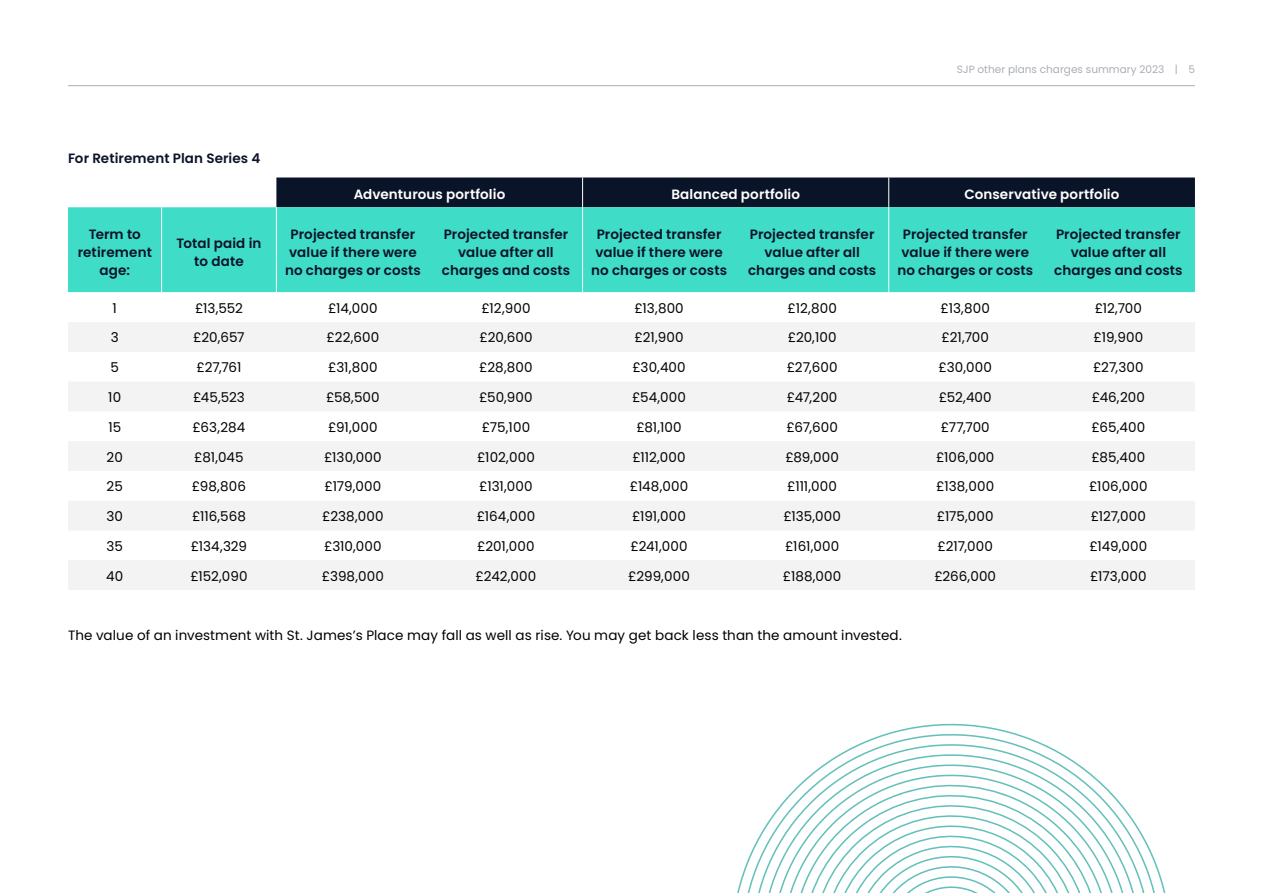
<style>
.page{position:relative;width:1263px;height:893px;background:#fff}
.page>*{position:absolute;margin:0;border:0;box-sizing:border-box;transform-origin:0 0}
.t1{font:13.5px "Poppins";letter-spacing:.005em;color:#000}
.t2{font:600 13.5px/18px "Poppins";letter-spacing:.01em;color:#0a1428;text-align:center}
.t3{font:600 13.5px "Poppins";letter-spacing:.01em;color:#fff}
.t4{font:10.5px "Poppins";color:#a9adb5}
</style>
<div class="page">
<hr style="left:68px;top:85px;width:1127px;height:1px;background:#a9adb5">
<div style="left:276px;top:177px;width:919px;height:30px;background:#0a1428"></div>
<div style="left:68px;top:207px;width:1127px;height:85px;background:#3fdcc8"></div>
<svg style="left:68px;top:322px;width:1127px;height:268px;fill:#f3f3f4"></svg>
<hr style="left:582px;top:177px;width:1px;height:30px;background:#fff">
<hr style="left:888px;top:177px;width:1px;height:30px;background:#fff">
<hr style="left:161px;top:207px;width:1px;height:85px;background:#fff">
<hr style="left:582px;top:207px;width:1px;height:85px;background:#fff">
<hr style="left:888px;top:207px;width:1px;height:85px;background:#fff">
<hr style="left:276px;top:207px;width:1px;height:85px;background:#fff">
<svg style="left:737px;top:723px;width:429px;height:170px"></svg>
<p class="t2" style="left:68px;top:149px;width:194px">For Retirement Plan Series 4</p>
<p class="t4" style="left:957px;top:64px;width:239px">SJP other plans charges summary 2023 | 5</p>
<p class="t3" style="left:354px;top:187px;width:153px">Adventurous portfolio</p>
<p class="t3" style="left:671px;top:187px;width:130px">Balanced portfolio</p>
<p class="t3" style="left:964px;top:187px;width:157px">Conservative portfolio</p>
<p class="t2" style="left:78px;top:225px;width:76px">Term to retirement age:</p>
<p class="t2" style="left:177px;top:234px;width:86px">Total paid in to date</p>
<p class="t2" style="left:285px;top:225px;width:137px">Projected transfer value if there were no charges or costs</p>
<p class="t2" style="left:442px;top:225px;width:130px">Projected transfer value after all charges and costs</p>
<p class="t2" style="left:591px;top:225px;width:137px">Projected transfer value if there were no charges or costs</p>
<p class="t2" style="left:748px;top:225px;width:130px">Projected transfer value after all charges and costs</p>
<p class="t2" style="left:897px;top:225px;width:137px">Projected transfer value if there were no charges or costs</p>
<p class="t2" style="left:1054px;top:225px;width:130px">Projected transfer value after all charges and costs</p>
<p class="t1" style="left:113px;top:300px;width:6px">1</p>
<p class="t1" style="left:195px;top:300px;width:49px">£13,552</p>
<p class="t1" style="left:328px;top:300px;width:51px">£14,000</p>
<p class="t1" style="left:481px;top:300px;width:51px">£12,900</p>
<p class="t1" style="left:634px;top:300px;width:51px">£13,800</p>
<p class="t1" style="left:787px;top:300px;width:51px">£12,800</p>
<p class="t1" style="left:941px;top:300px;width:51px">£13,800</p>
<p class="t1" style="left:1095px;top:300px;width:49px">£12,700</p>
<p class="t1" style="left:111px;top:330px;width:9px">3</p>
<p class="t1" style="left:193px;top:330px;width:53px">£20,657</p>
<p class="t1" style="left:326px;top:330px;width:54px">£22,600</p>
<p class="t1" style="left:479px;top:330px;width:54px">£20,600</p>
<p class="t1" style="left:634px;top:330px;width:51px">£21,900</p>
<p class="t1" style="left:788px;top:330px;width:50px">£20,100</p>
<p class="t1" style="left:941px;top:330px;width:49px">£21,700</p>
<p class="t1" style="left:1093px;top:330px;width:51px">£19,900</p>
<p class="t1" style="left:111px;top:360px;width:10px">5</p>
<p class="t1" style="left:197px;top:360px;width:46px">£27,761</p>
<p class="t1" style="left:328px;top:360px;width:51px">£31,800</p>
<p class="t1" style="left:479px;top:360px;width:55px">£28,800</p>
<p class="t1" style="left:632px;top:360px;width:55px">£30,400</p>
<p class="t1" style="left:787px;top:360px;width:52px">£27,600</p>
<p class="t1" style="left:939px;top:360px;width:55px">£30,000</p>
<p class="t1" style="left:1093px;top:360px;width:52px">£27,300</p>
<p class="t1" style="left:108px;top:389px;width:14px">10</p>
<p class="t1" style="left:193px;top:389px;width:53px">£45,523</p>
<p class="t1" style="left:326px;top:389px;width:55px">£58,500</p>
<p class="t1" style="left:479px;top:389px;width:55px">£50,900</p>
<p class="t1" style="left:632px;top:389px;width:55px">£54,000</p>
<p class="t1" style="left:787px;top:389px;width:52px">£47,200</p>
<p class="t1" style="left:939px;top:389px;width:54px">£52,400</p>
<p class="t1" style="left:1092px;top:389px;width:55px">£46,200</p>
<p class="t1" style="left:108px;top:419px;width:14px">15</p>
<p class="t1" style="left:193px;top:419px;width:54px">£63,284</p>
<p class="t1" style="left:328px;top:419px;width:51px">£91,000</p>
<p class="t1" style="left:482px;top:419px;width:50px">£75,100</p>
<p class="t1" style="left:636px;top:419px;width:47px">£81,100</p>
<p class="t1" style="left:786px;top:419px;width:53px">£67,600</p>
<p class="t1" style="left:941px;top:419px;width:51px">£77,700</p>
<p class="t1" style="left:1091px;top:419px;width:55px">£65,400</p>
<p class="t1" style="left:107px;top:449px;width:18px">20</p>
<p class="t1" style="left:194px;top:449px;width:51px">£81,045</p>
<p class="t1" style="left:324px;top:449px;width:59px">£130,000</p>
<p class="t1" style="left:477px;top:449px;width:59px">£102,000</p>
<p class="t1" style="left:632px;top:449px;width:55px">£112,000</p>
<p class="t1" style="left:785px;top:449px;width:55px">£89,000</p>
<p class="t1" style="left:936px;top:449px;width:60px">£106,000</p>
<p class="t1" style="left:1091px;top:449px;width:55px">£85,400</p>
<p class="t1" style="left:107px;top:479px;width:18px">25</p>
<p class="t1" style="left:192px;top:479px;width:56px">£98,806</p>
<p class="t1" style="left:325px;top:479px;width:58px">£179,000</p>
<p class="t1" style="left:479px;top:479px;width:55px">£131,000</p>
<p class="t1" style="left:630px;top:479px;width:60px">£148,000</p>
<p class="t1" style="left:787px;top:479px;width:51px">£111,000</p>
<p class="t1" style="left:936px;top:479px;width:59px">£138,000</p>
<p class="t1" style="left:1089px;top:479px;width:60px">£106,000</p>
<p class="t1" style="left:106px;top:509px;width:18px">30</p>
<p class="t1" style="left:192px;top:509px;width:55px">£116,568</p>
<p class="t1" style="left:322px;top:509px;width:63px">£238,000</p>
<p class="t1" style="left:477px;top:509px;width:60px">£164,000</p>
<p class="t1" style="left:632px;top:509px;width:55px">£191,000</p>
<p class="t1" style="left:783px;top:509px;width:59px">£135,000</p>
<p class="t1" style="left:937px;top:509px;width:58px">£175,000</p>
<p class="t1" style="left:1091px;top:509px;width:57px">£127,000</p>
<p class="t1" style="left:107px;top:538px;width:18px">35</p>
<p class="t1" style="left:191px;top:538px;width:58px">£134,329</p>
<p class="t1" style="left:324px;top:538px;width:59px">£310,000</p>
<p class="t1" style="left:477px;top:538px;width:59px">£201,000</p>
<p class="t1" style="left:630px;top:538px;width:59px">£241,000</p>
<p class="t1" style="left:785px;top:538px;width:56px">£161,000</p>
<p class="t1" style="left:938px;top:538px;width:57px">£217,000</p>
<p class="t1" style="left:1089px;top:538px;width:59px">£149,000</p>
<p class="t1" style="left:106px;top:568px;width:19px">40</p>
<p class="t1" style="left:190px;top:568px;width:59px">£152,090</p>
<p class="t1" style="left:322px;top:568px;width:63px">£398,000</p>
<p class="t1" style="left:476px;top:568px;width:62px">£242,000</p>
<p class="t1" style="left:628px;top:568px;width:63px">£299,000</p>
<p class="t1" style="left:783px;top:568px;width:60px">£188,000</p>
<p class="t1" style="left:934px;top:568px;width:63px">£266,000</p>
<p class="t1" style="left:1090px;top:568px;width:58px">£173,000</p>
<p class="t1" style="left:68px;top:627px;width:835px">The value of an investment with St. James’s Place may fall as well as rise. You may get back less than the amount invested.</p>
</div>
